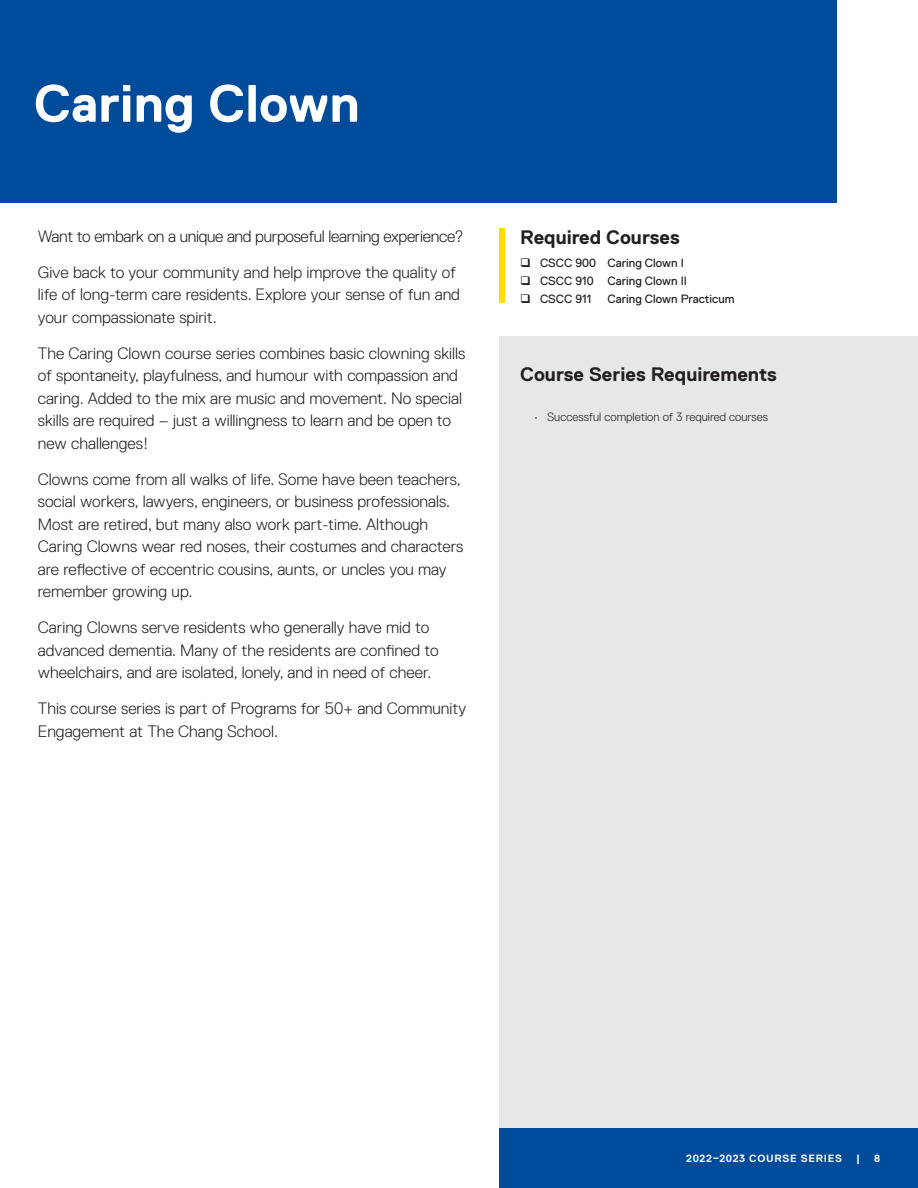
<style>
.page{position:relative;width:918px;height:1188px;background:#fff}
.page>*{position:absolute;margin:0;border:0;box-sizing:border-box;transform-origin:0 0}
.t1{font:700 52.5px "Replica Std";color:#fff}
.t2{font:700 19.5px "Replica Std";color:#231f20}
.t3{font:300 16.5px/22.5px "Replica Std";color:#231f20}
.t4{font:300 16.5px "Replica Std";letter-spacing:-.02em;color:#231f20}
.t5{font:12px "Replica Std";color:#231f20}
.body_copy_list{font:300 12px "Replica Std";color:#231f20}
.t6{font:700 10.5px "Replica Std";letter-spacing:.07em;color:#fff}
</style>
<div class="page">
<div style="left:500px;top:1128px;width:418px;height:60px;background:#004c9b"></div>
<div style="left:0;top:0;width:837px;height:202px;background:#004c9b"></div>
<div style="left:500px;top:336px;width:418px;height:792px;background:#e6e7e8"></div>
<div style="left:500px;top:229px;width:5px;height:74px;background:#ffdc00"></div>
<p class="t1" style="left:34px;top:74px;width:328px">Caring Clown</p>
<p class="t4" style="left:38px;top:227px;width:428px">Want to embark on a unique and purposeful learning experience?</p>
<p class="t3" style="left:38px;top:261px;width:424px">Give back to your community and help improve the quality of life of long-term care residents. Explore your sense of fun and your compassionate spirit.</p>
<p class="t3" style="left:38px;top:342px;width:429px">The Caring Clown course series combines basic clowning skills of spontaneity, playfulness, and humour with compassion and caring. Added to the mix are music and movement. No special skills are required – just a willingness to learn and be open to new challenges!</p>
<p class="t3" style="left:38px;top:468px;width:427px">Clowns come from all walks of life. Some have been teachers, social workers, lawyers, engineers, or business professionals.<br>Most are retired, but many also work part-time. Although Caring Clowns wear red noses, their costumes and characters are reflective of eccentric cousins, aunts, or uncles you may remember growing up.</p>
<p class="t3" style="left:38px;top:616px;width:402px">Caring Clowns serve residents who generally have mid to advanced dementia. Many of the residents are confined to wheelchairs, and are isolated, lonely, and in need of cheer.</p>
<p class="t3" style="left:38px;top:697px;width:430px">This course series is part of Programs for 50+ and Community<br>Engagement at The Chang School.</p>
<p class="t2" style="left:520px;top:226px;width:161px">Required Courses</p>
<p class="t5" style="left:540px;top:256px;width:145px">CSCC 900 Caring Clown I</p>
<p class="t5" style="left:540px;top:274px;width:149px">CSCC 910 Caring Clown II</p>
<p class="t5" style="left:540px;top:292px;width:53px">CSCC 911</p>
<p class="t5" style="left:608px;top:292px;width:128px">Caring Clown Practicum</p>
<p class="t2" style="left:520px;top:364px;width:258px">Course Series Requirements</p>
<p class="body_copy_list" style="left:534px;top:410px;width:236px">• Successful completion of 3 required courses</p>
<p class="t6" style="left:686px;top:1152px;width:157px">2022–2023 COURSE SERIES</p>
<p class="t6" style="left:856px;top:1152px;width:5px">|</p>
<p class="t6" style="left:874px;top:1152px;width:8px">8</p>
</div>
